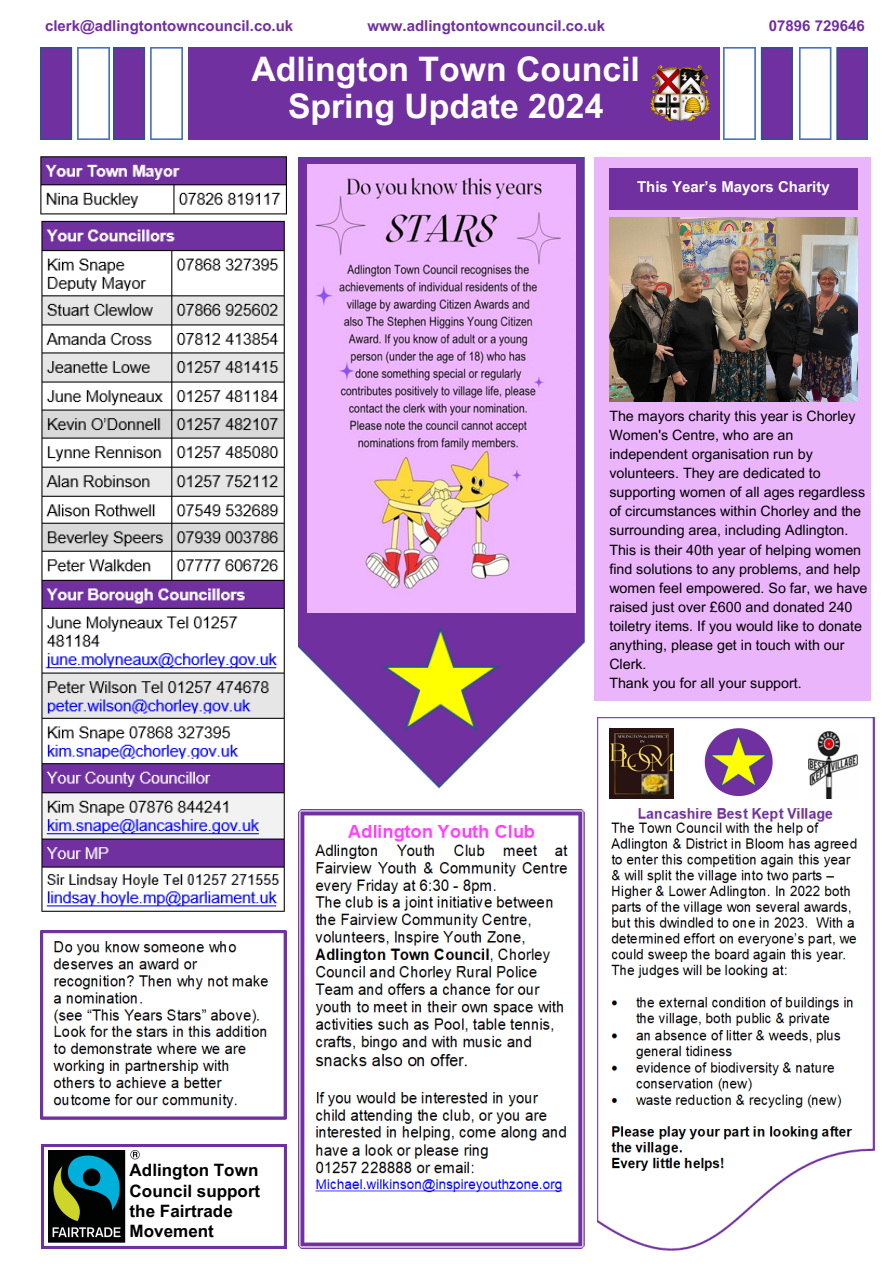
<style>
.page{position:relative;width:893px;height:1264px;background:#fff}
.page>*{position:absolute;margin:0;border:0;box-sizing:border-box;transform-origin:0 0}
.t1{font:700 33.75px/37.2px "Arial MT Pro";color:#fff;text-align:center}
.t2{font:700 17.1px/20.2px "Arial MT Pro";color:#000}
.t3{font:700 15px "Arial MT Pro";color:#7030a0}
.t4{font:700 15px "Arial MT Pro";color:#fff}
.t5{font:14.25px/19.2px "Arial MT Pro";color:#000}
</style>
<div class="page">
<div style="left:188px;top:47px;width:531px;height:92px;background:#7030a0"></div>
<img style="left:650px;top:65px;width:59px;height:57px">
<img style="left:113px;top:47px;width:69px;height:92px">
<img style="left:41px;top:47px;width:69px;height:92px">
<img style="left:724px;top:47px;width:68px;height:92px">
<img style="left:40px;top:156px;width:246px;height:756px">
<img style="left:799px;top:47px;width:68px;height:92px">
<img style="left:298px;top:157px;width:286px;height:632px">
<img style="left:308px;top:164px;width:267px;height:448px">
<img style="left:381px;top:624px;width:119px;height:107px">
<img style="left:41px;top:930px;width:245px;height:189px">
<svg style="left:42px;top:1144px;width:244px;height:104px"></svg>
<img style="left:48px;top:1150px;width:91px;height:92px">
<img style="left:298px;top:809px;width:286px;height:439px">
<img style="left:597px;top:717px;width:279px;height:534px">
<img style="left:808px;top:731px;width:49px;height:67px">
<svg style="left:704px;top:728px;width:68px;height:67px"></svg>
<img style="left:708px;top:733px;width:60px;height:54px">
<div style="left:594px;top:157px;width:277px;height:543px;background:#ebb5fb"></div>
<div style="left:609px;top:169px;width:248px;height:41px;background:#7030a0"></div>
<img style="left:609px;top:728px;width:64px;height:70px">
<img style="left:609px;top:217px;width:247px;height:185px">
<p class="t3" style="left:45px;top:21px;width:249px">clerk@adlingtontowncouncil.co.uk</p>
<p class="t3" style="left:367px;top:21px;width:239px">www.adlingtontowncouncil.co.uk</p>
<p class="t3" style="left:768px;top:21px;width:97px">07896 729646</p>
<p class="t1" style="left:251px;top:55px;width:390px">Adlington Town Council<br>Spring Update 2024</p>
<h3 class="t4" style="left:637px;top:181px;width:194px">This Year’s Mayors Charity</h3>
<p class="t2" style="left:130px;top:1162px;width:132px">Adlington Town<br>Council support the Fairtrade<br>Movement</p>
<p class="t5" style="left:609px;top:408px;width:257px">The mayors charity this year is Chorley Women's Centre, who are an independent organisation run by volunteers. They are dedicated to supporting women of all ages regardless of circumstances within Chorley and the surrounding area, including Adlington.</p>
<p class="t5" style="left:609px;top:541px;width:259px">This is their 40th year of helping women find solutions to any problems, and help women feel empowered. So far, we have raised just over £600 and donated 240 toiletry items. If you would like to donate anything, please get in touch with our Clerk.</p>
<p class="t5" style="left:609px;top:675px;width:194px">Thank you for all your support.</p>
</div>
